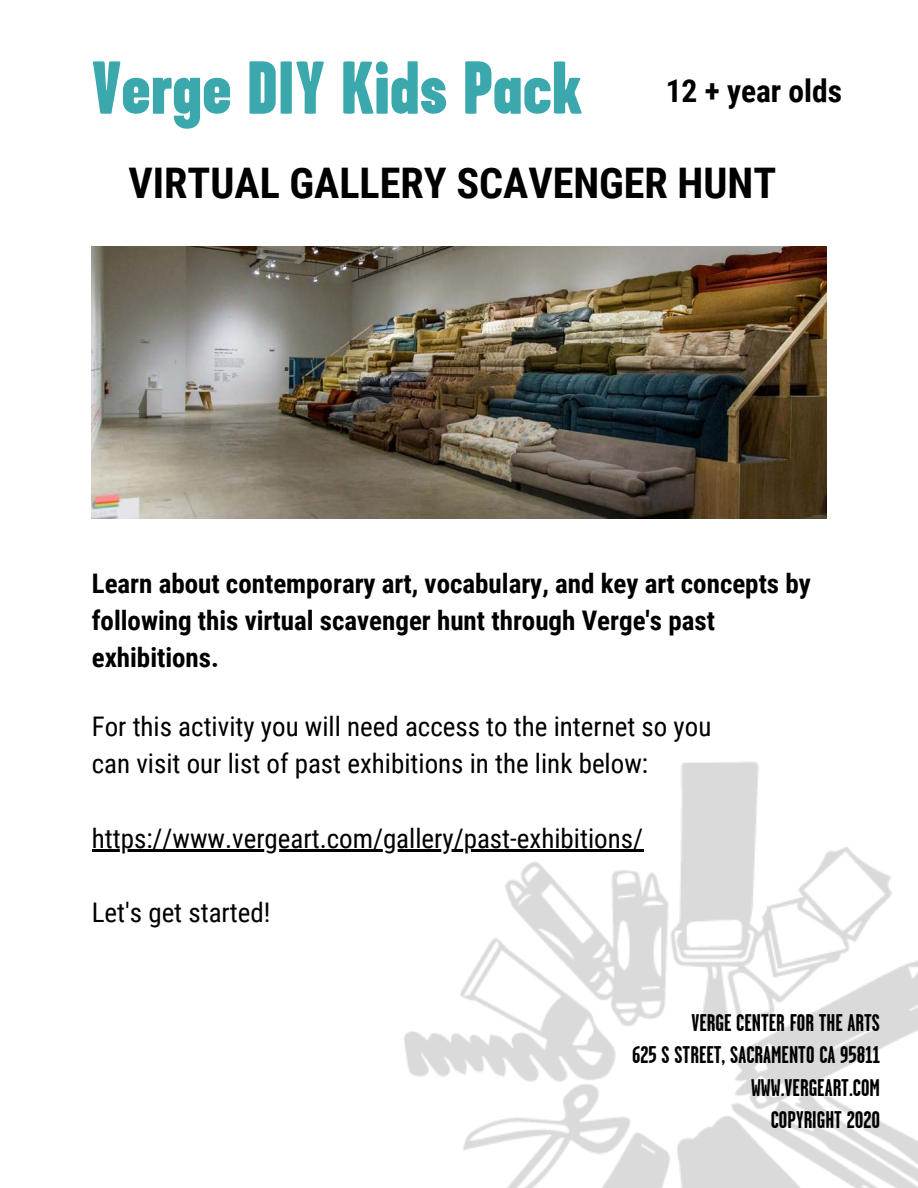
<style>
.page{position:relative;width:918px;height:1188px;background:#fff}
.page>*{position:absolute;margin:0;border:0;box-sizing:border-box;transform-origin:0 0}
.t1{font:900 74.85px "Garage Gothic";color:#3ba8ad}
.t2{font:700 42.15px "Roboto Condensed";color:#000}
.t3{font:700 31.5px "Roboto Condensed";color:#000}
.t4{font:27px/37.2px "Roboto Condensed";color:#000}
.t5{font:700 27px/37.2px "Roboto Condensed";color:#000}
.t6{font:700 24px/32.7px "Garage Gothic";color:#000;text-align:right}
</style>
<div class="page">
<img style="left:376px;top:761px;width:542px;height:427px">
<hr style="left:92px;top:850px;width:552px;height:2px;background:#000">
<img style="left:92px;top:246px;width:734px;height:272px">
<h1 class="t1" style="left:92px;top:54px;width:492px">Verge DIY Kids Pack</h1>
<h2 class="t2" style="left:129px;top:159px;width:649px">VIRTUAL GALLERY SCAVENGER HUNT</h2>
<p class="t3" style="left:666px;top:73px;width:178px">12 + year olds</p>
<p class="t5" style="left:92px;top:565px;width:721px">Learn about contemporary art, vocabulary, and key art concepts by following this virtual scavenger hunt through Verge's past exhibitions.</p>
<p class="t4" style="left:92px;top:708px;width:621px">For this activity you will need access to the internet so you can visit our list of past exhibitions in the link below:</p>
<p class="t4" style="left:92px;top:820px;width:553px">https://www.vergeart.com/gallery/past-exhibitions/</p>
<p class="t4" style="left:92px;top:894px;width:180px">Let's get started!</p>
<p class="t6" style="left:632px;top:1007px;width:250px">VERGE CENTER FOR THE ARTS<br>625 S STREET, SACRAMENTO CA 95811<br>WWW.VERGEART.COM<br>COPYRIGHT 2020</p>
</div>
